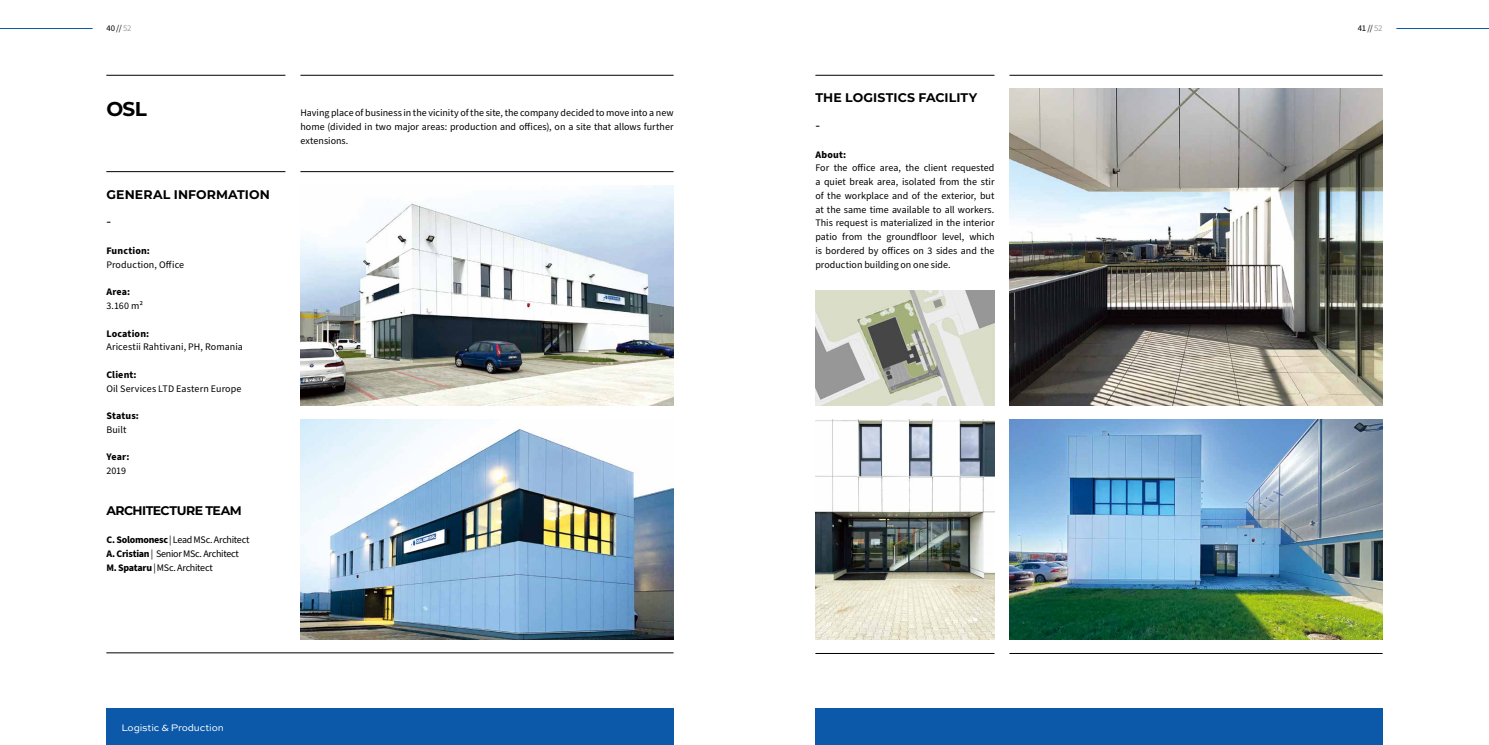
<style>
.page{position:relative;width:1489px;height:745px;background:#fff}
.page>*{position:absolute;margin:0;border:0;box-sizing:border-box;transform-origin:0 0}
.t1{font:700 20px "Montserrat";color:#000}
.t2{font:15px "Source Sans Pro";color:#000}
.t3{font:700 12.5px "Montserrat";letter-spacing:.005em;color:#000}
.t4{font:700 12.5px "Montserrat";letter-spacing:-.045em;color:#000}
.t5{font:10px/13.8px "Source Sans Pro";color:#000;text-align:justify}
.t6{font:10px/13.8px "Source Sans Pro";letter-spacing:-.03em;color:#000}
.t7{font:700 10px "Source Sans Pro";letter-spacing:.015em;color:#000}
.t8{font:10px "Sweet Sans Pro";letter-spacing:-.02em;color:#fff}
.t9{font:8.75px "Source Sans Pro";letter-spacing:-.015em;color:#000}
.s1{color:#9fa0a0}
.s2{font-weight:700}
</style>
<div class="page">
<hr style="left:1396px;top:28px;width:92px;height:1px;background:#0b59a8">
<hr style="left:0;top:28px;width:93px;height:1px;background:#0b59a8">
<div style="left:106px;top:707px;width:567px;height:37px;background:#0b59a8"></div>
<div style="left:815px;top:707px;width:567px;height:37px;background:#0b59a8"></div>
<hr style="left:300px;top:171px;width:373px;height:1px;background:#000">
<hr style="left:106px;top:75px;width:179px;height:1px;background:#000">
<hr style="left:300px;top:75px;width:373px;height:1px;background:#000">
<hr style="left:106px;top:652px;width:567px;height:1px;background:#000">
<hr style="left:106px;top:171px;width:179px;height:1px;background:#000">
<hr style="left:1009px;top:75px;width:373px;height:1px;background:#000">
<hr style="left:815px;top:75px;width:179px;height:1px;background:#000">
<hr style="left:815px;top:652px;width:179px;height:1px;background:#000">
<hr style="left:1009px;top:652px;width:373px;height:1px;background:#000">
<img style="left:300px;top:185px;width:373px;height:220px">
<img style="left:300px;top:419px;width:373px;height:220px">
<img style="left:815px;top:419px;width:179px;height:220px">
<img style="left:1009px;top:88px;width:373px;height:317px">
<img style="left:1009px;top:419px;width:373px;height:220px">
<img style="left:815px;top:291px;width:179px;height:114px">
<p class="t9" style="left:106px;top:22px;width:27px">40 // <span class="s1">52</span></p>
<p class="t9" style="left:1357px;top:22px;width:26px">41 // <span class="s1">52</span></p>
<h1 class="t1" style="left:106px;top:95px;width:42px">OSL</h1>
<p class="t5" style="left:300px;top:106px;width:374px">Having place of business in the vicinity of the site, the company decided to move into a new home (divided in two major areas: production and offices), on a site that allows further extensions.</p>
<p class="t3" style="left:106px;top:185px;width:165px">GENERAL INFORMATION</p>
<h2 class="t2" style="left:106px;top:211px;width:6px">-</h2>
<p class="t7" style="left:106px;top:244px;width:45px">Function:</p>
<p class="t5" style="left:106px;top:257px;width:79px">Production, Office</p>
<p class="t7" style="left:106px;top:285px;width:25px">Area:</p>
<p class="t5" style="left:106px;top:299px;width:38px">3.160 m²</p>
<p class="t7" style="left:106px;top:326px;width:44px">Location:</p>
<p class="t5" style="left:106px;top:340px;width:138px">Aricestii Rahtivani, PH, Romania</p>
<p class="t7" style="left:106px;top:367px;width:32px">Client:</p>
<p class="t5" style="left:106px;top:381px;width:137px">Oil Services LTD Eastern Europe</p>
<p class="t7" style="left:106px;top:409px;width:34px">Status:</p>
<p class="t5" style="left:106px;top:422px;width:22px">Built</p>
<p class="t7" style="left:106px;top:450px;width:25px">Year:</p>
<p class="t5" style="left:106px;top:464px;width:21px">2019</p>
<p class="t4" style="left:106px;top:501px;width:137px">ARCHITECTURE TEAM</p>
<p class="t6" style="left:106px;top:532px;width:145px"><span class="s2">C. Solomonesc</span> | Lead MSc. Architect<br><span class="s2">A. Cristian</span> | Senior MSc. Architect<br><span class="s2">M. Spataru</span> | MSc. Architect</p>
<p class="t8" style="left:121px;top:720px;width:104px">Logistic &amp; Production</p>
<p class="t3" style="left:815px;top:89px;width:163px">THE LOGISTICS FACILITY</p>
<h2 class="t2" style="left:815px;top:115px;width:6px">-</h2>
<p class="t7" style="left:815px;top:147px;width:32px">About:</p>
<p class="t5" style="left:815px;top:161px;width:180px">For the office area, the client requested a quiet break area, isolated from the stir of the workplace and of the exterior, but at the same time available to all workers.<br>This request is materialized in the interior patio from the groundfloor level, which is bordered by offices on 3 sides and the production building on one side.</p>
</div>
